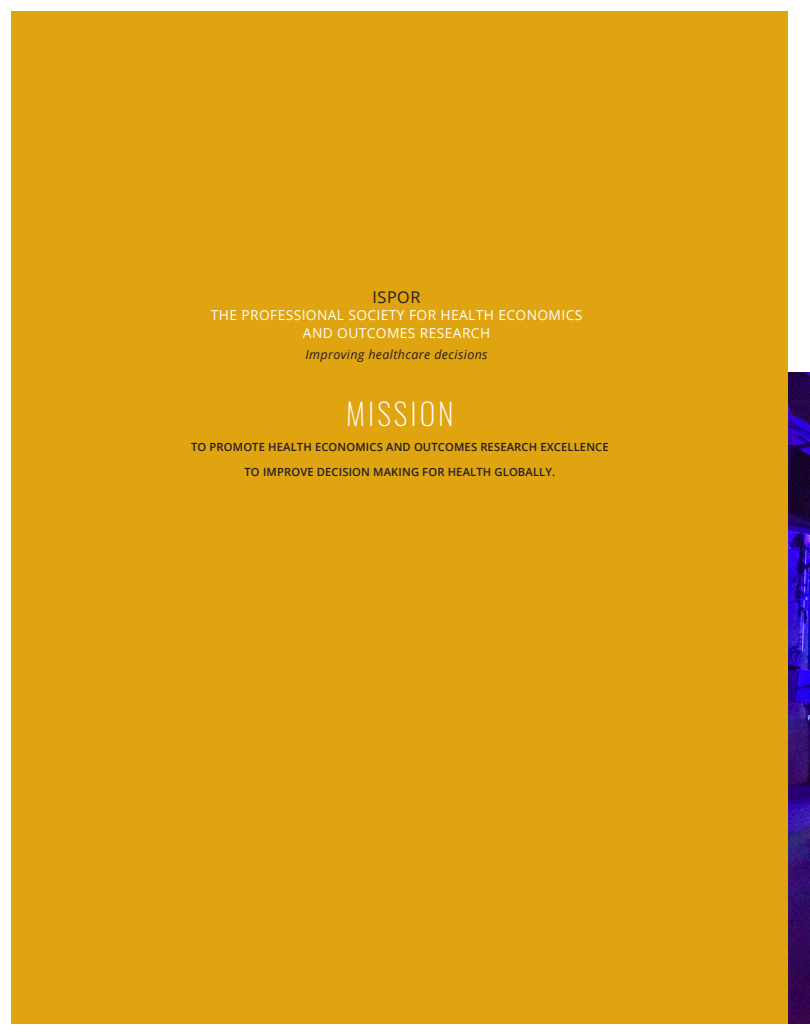
<style>
.page{position:relative;width:810px;height:1035px;background:#fff}
.page>*{position:absolute;margin:0;border:0;box-sizing:border-box;transform-origin:0 0}
.t1{font:200 30px "Oswald";letter-spacing:.1em;color:#fff}
.t2{font:16.25px "Open Sans";letter-spacing:.03em;color:#231f20}
.t3{font:13.75px/17.5px "Open Sans";letter-spacing:.03em;color:#fff;text-align:center}
.t4{font:italic 12.5px "Open Sans";letter-spacing:.03em;color:#231f20}
.t5{font:600 11.25px "Open Sans";letter-spacing:.01em;color:#231f20}
</style>
<div class="page">
<img style="left:788px;top:372px;width:22px;height:652px">
<div style="left:11px;top:11px;width:777px;height:1013px;background:#e0a410"></div>
<p class="t2" style="left:373px;top:286px;width:49px">ISPOR</p>
<p class="t3" style="left:211px;top:306px;width:373px">THE PROFESSIONAL SOCIETY FOR HEALTH ECONOMICS<br>AND OUTCOMES RESEARCH</p>
<p class="t4" style="left:305px;top:346px;width:184px">Improving healthcare decisions</p>
<p class="t1" style="left:346px;top:387px;width:109px">MISSION</p>
<p class="t5" style="left:191px;top:439px;width:419px">TO PROMOTE HEALTH ECONOMICS AND OUTCOMES RESEARCH EXCELLENCE</p>
<p class="t5" style="left:245px;top:464px;width:312px">TO IMPROVE DECISION MAKING FOR HEALTH GLOBALLY.</p>
</div>
